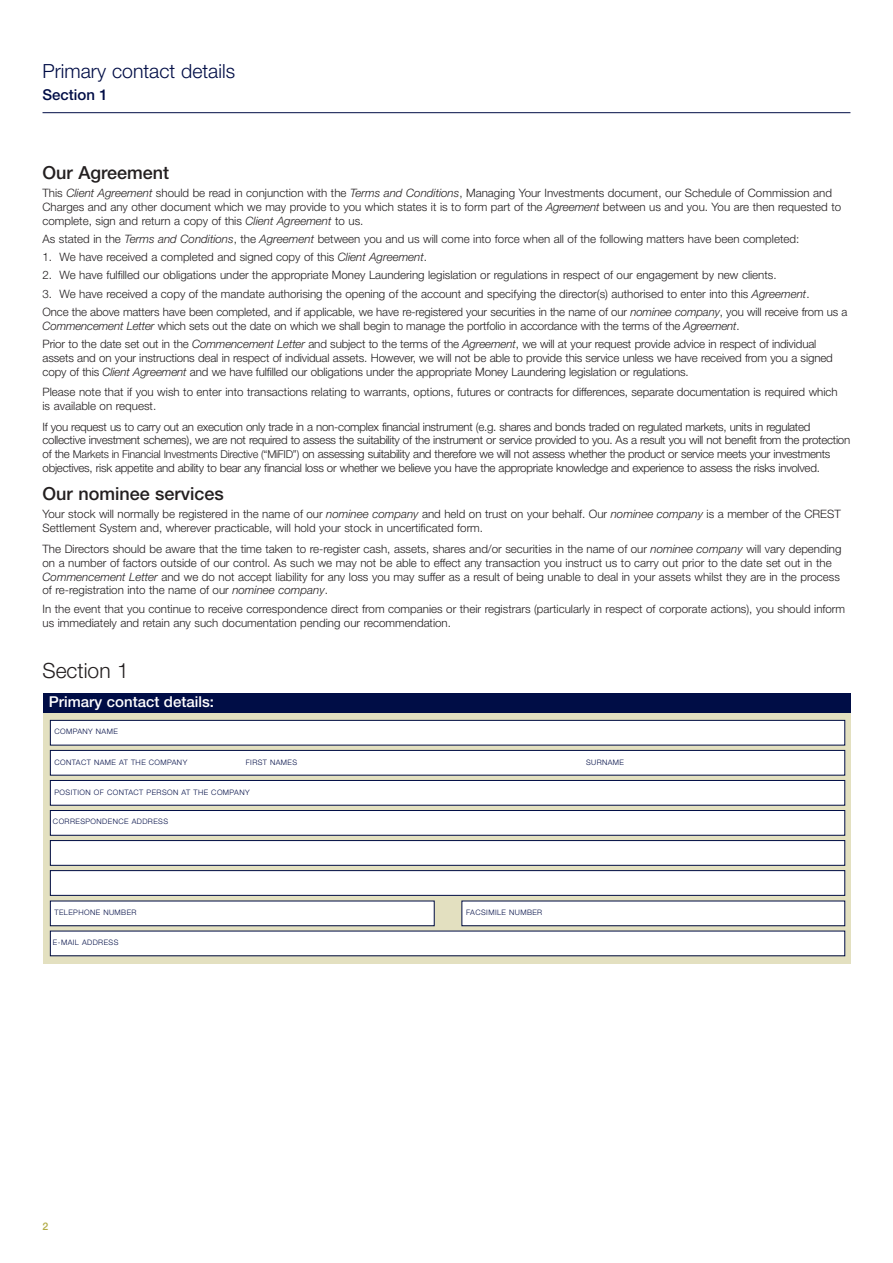
<style>
.page{position:relative;width:893px;height:1263px;background:#fff}
.page>*{position:absolute;margin:0;border:0;box-sizing:border-box;transform-origin:0 0}
.t1{font:300 21px "Helvetica Neue LT Std";color:#231f20}
.t2{font:300 19.5px "Helvetica Neue LT Std";color:#000d46}
.t3{font:500 18px "Helvetica Neue LT Std";color:#231f20}
.t4{font:500 15px "Helvetica Neue LT Std";color:#fff}
.t5{font:500 15px "Helvetica Neue LT Std";color:#000d46}
.t6{font:300 11.55px/14px "Helvetica Neue LT Std";color:#231f20}
.t7{font:300 11.55px/14px "Helvetica Neue LT Std";letter-spacing:-.02em;color:#231f20}
.t8{font:500 10.5px "Helvetica Neue LT Std";color:#b1ab46}
.t9{font:300 7.5px "Helvetica Neue LT Std";letter-spacing:.055em;color:#000d46}
.s1{font-style:italic}
.s2{font-size:10.8px}
</style>
<div class="page">
<hr style="left:43px;top:112px;width:807px;height:1px;background:#000d46">
<svg style="left:43px;top:712px;width:807px;height:252px;background:#cbcab3"></svg>
<div style="left:43px;top:693px;width:807px;height:19px;background:#000d46"></div>
<div style="left:51px;top:721px;width:793px;height:24px;background:#fff"></div>
<div style="left:50px;top:720px;width:795px;height:25px;border:1px solid #000d46"></div>
<div style="left:51px;top:901px;width:383px;height:24px;background:#fff"></div>
<div style="left:50px;top:901px;width:385px;height:25px;border:1px solid #000d46"></div>
<div style="left:51px;top:781px;width:793px;height:24px;background:#fff"></div>
<div style="left:50px;top:780px;width:795px;height:25px;border:1px solid #000d46"></div>
<div style="left:462px;top:901px;width:382px;height:24px;background:#fff"></div>
<div style="left:461px;top:901px;width:384px;height:25px;border:1px solid #000d46"></div>
<div style="left:51px;top:931px;width:793px;height:24px;background:#fff"></div>
<div style="left:51px;top:751px;width:793px;height:24px;background:#fff"></div>
<div style="left:50px;top:750px;width:795px;height:25px;border:1px solid #000d46"></div>
<div style="left:51px;top:811px;width:793px;height:24px;background:#fff"></div>
<div style="left:50px;top:810px;width:795px;height:26px;border:1px solid #000d46"></div>
<div style="left:51px;top:841px;width:793px;height:24px;background:#fff"></div>
<div style="left:50px;top:840px;width:795px;height:26px;border:1px solid #000d46"></div>
<div style="left:51px;top:871px;width:793px;height:24px;background:#fff"></div>
<div style="left:50px;top:870px;width:795px;height:26px;border:1px solid #000d46"></div>
<h2 class="t2" style="left:43px;top:64px;width:194px">Primary contact details</h2>
<p class="t5" style="left:43px;top:89px;width:67px">Section 1</p>
<h3 class="t3" style="left:43px;top:166px;width:128px">Our Agreement</h3>
<p class="t6" style="left:43px;top:187px;width:800px">This <span class="s1">Client Agreement</span> should be read in conjunction with the <span class="s1">Terms and Conditions</span>, Managing Your Investments document, our Schedule of Commission and<br>Charges and any other document which we may provide to you which states it is to form part of the <span class="s1">Agreement</span> between us and you. You are then requested to complete, sign and return a copy of this <span class="s1">Client Agreement</span> to us.</p>
<p class="t6" style="left:43px;top:233px;width:758px">As stated in the <span class="s1">Terms and Conditions</span>, the <span class="s1">Agreement</span> between you and us will come into force when all of the following matters have been completed:</p>
<p class="t6" style="left:43px;top:251px;width:386px">1. We have received a completed and signed copy of this <span class="s1">Client Agreement</span>.</p>
<p class="t6" style="left:43px;top:269px;width:736px">2. We have fulfilled our obligations under the appropriate Money Laundering legislation or regulations in respect of our engagement by new clients.</p>
<p class="t6" style="left:43px;top:285px;width:806px;line-height:18.1px">3. We have received a copy of the mandate authorising the opening of the account and specifying the director(s) authorised to enter into this <span class="s1">Agreement</span>.<br>Once the above matters have been completed, and if applicable, we have re-registered your securities in the name of our <span class="s1">nominee company</span>, you will receive from us a</p>
<p class="t6" style="left:43px;top:318px;width:775px;line-height:18.1px"><span class="s1">Commencement Letter</span> which sets out the date on which we shall begin to manage the portfolio in accordance with the terms of the <span class="s1">Agreement</span>.<br>Prior to the date set out in the <span class="s1">Commencement Letter</span> and subject to the terms of the <span class="s1">Agreement</span>, we will at your request provide advice in respect of individual</p>
<p class="t6" style="left:43px;top:352px;width:792px">assets and on your instructions deal in respect of individual assets. However, we will not be able to provide this service unless we have received from you a signed copy of this <span class="s1">Client Agreement</span> and we have fulfilled our obligations under the appropriate Money Laundering legislation or regulations.</p>
<p class="t6" style="left:43px;top:386px;width:797px">Please note that if you wish to enter into transactions relating to warrants, options, futures or contracts for differences, separate documentation is required which is available on request.</p>
<p class="t7" style="left:43px;top:420px;width:809px">If you request us to carry out an execution only trade in a non-complex financial instrument (e.g. shares and bonds traded on regulated markets, units in regulated collective investment schemes), we are not required to assess the suitability of the instrument or service provided to you. As a result you will not benefit from the protection of the <span class="s2">Markets in Financial Investments Directive (“MiFID”)</span> on assessing suitability and therefore we will not assess whether the product or service meets your investments objectives, risk appetite and ability to bear any financial loss or whether we believe you have the appropriate knowledge and experience to assess the risks involved.</p>
<h3 class="t3" style="left:43px;top:487px;width:183px">Our nominee services</h3>
<p class="t6" style="left:43px;top:508px;width:800px">Your stock will normally be registered in the name of our <span class="s1">nominee company</span> and held on trust on your behalf. Our <span class="s1">nominee company</span> is a member of the CREST<br>Settlement System and, wherever practicable, will hold your stock in uncertificated form.</p>
<p class="t6" style="left:43px;top:543px;width:800px">The Directors should be aware that the time taken to re-register cash, assets, shares and/or securities in the name of our <span class="s1">nominee company</span> will vary depending on a number of factors outside of our control. As such we may not be able to effect any transaction you instruct us to carry out prior to the date set out in the <span class="s1">Commencement Letter</span> and we do not accept liability for any loss you may suffer as a result of being unable to deal in your assets whilst they are in the process of re-registration into the name of our <span class="s1">nominee company</span>.</p>
<p class="t6" style="left:43px;top:603px;width:804px">In the event that you continue to receive correspondence direct from companies or their registrars (particularly in respect of corporate actions), you should inform us immediately and retain any such documentation pending our recommendation.</p>
<h1 class="t1" style="left:43px;top:663px;width:88px">Section 1</h1>
<p class="t4" style="left:49px;top:696px;width:167px">Primary contact details:</p>
<p class="t9" style="left:54px;top:729px;width:65px">COMPANY NAME</p>
<p class="t9" style="left:54px;top:759px;width:134px">CONTACT NAME AT THE COMPANY</p>
<p class="t9" style="left:246px;top:759px;width:53px">FIRST NAMES</p>
<p class="t9" style="left:586px;top:759px;width:40px">SURNAME</p>
<p class="t9" style="left:54px;top:789px;width:197px">POSITION OF CONTACT PERSON AT THE COMPANY</p>
<p class="t9" style="left:53px;top:819px;width:117px">CORRESPONDENCE ADDRESS</p>
<p class="t9" style="left:54px;top:910px;width:84px">TELEPHONE NUMBER</p>
<p class="t9" style="left:466px;top:910px;width:78px">FACSIMILE NUMBER</p>
<p class="t9" style="left:53px;top:939px;width:67px">E-MAIL ADDRESS</p>
<p class="t8" style="left:43px;top:1223px;width:7px">2</p>
</div>
